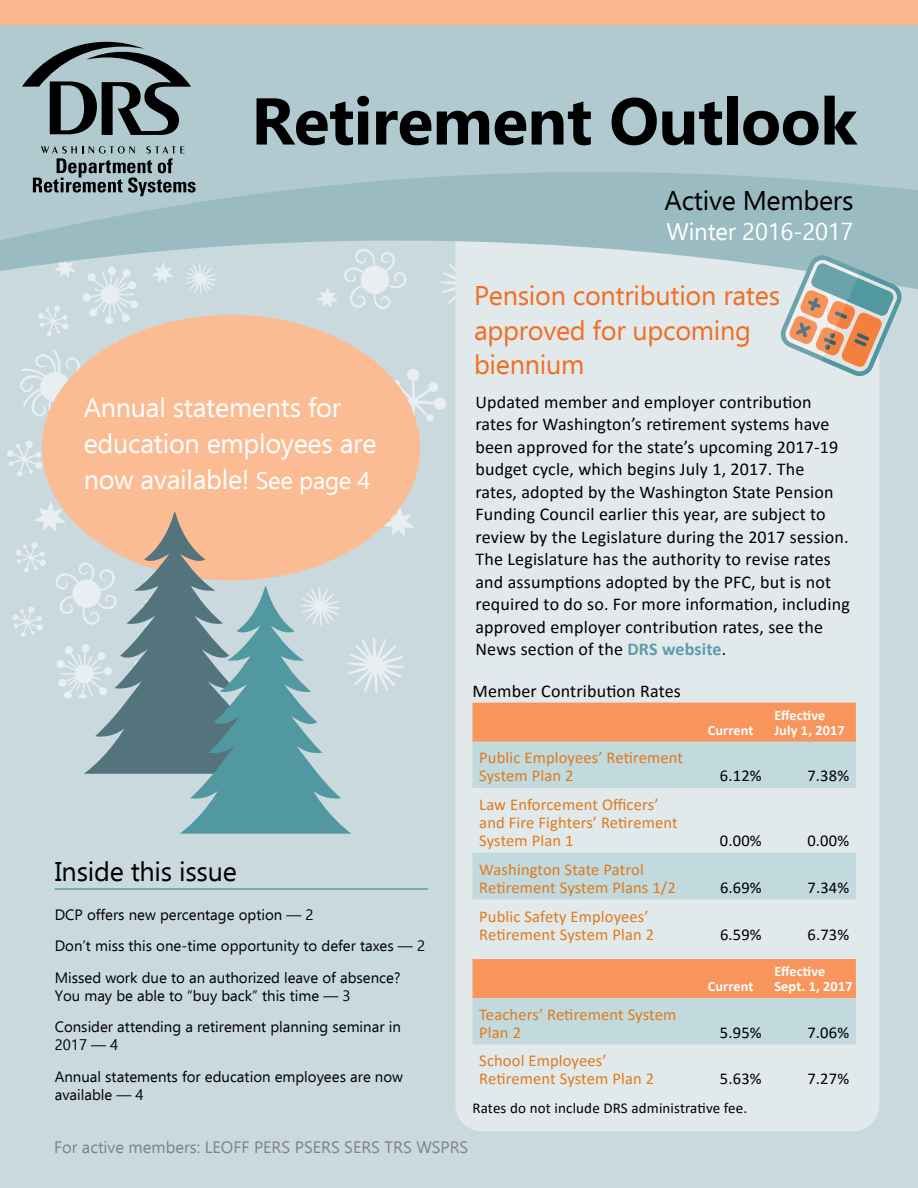
<style>
.page{position:relative;width:918px;height:1188px;background:#c9d9dd}
.page>*{position:absolute;margin:0;border:0;box-sizing:border-box;transform-origin:0 0}
.t1{font:700 66px "Ebrima";letter-spacing:-.01em;color:#000}
.t2{font:27px/36px "Ebrima";letter-spacing:-.01em;color:#fff}
.t3{font:27px/34.5px "Ebrima";letter-spacing:-.01em;color:#f36d23}
.t4{font:27px "Ebrima";letter-spacing:-.01em;color:#000}
.t5{font:24px "Ebrima";letter-spacing:-.01em;color:#fff}
.t6{font:18px/22.5px "Calibri";letter-spacing:.01em;color:#000}
.t7{font:16.5px/18px "Calibri";letter-spacing:.01em;color:#df7a1c}
.t8{font:16.5px "Calibri";letter-spacing:.01em;color:#000}
.t9{font:16.5px "Ebrima";color:#808285}
.t10{font:15px/31.5px "Ebrima";color:#000}
.t11{font:15px "Calibri";letter-spacing:.01em;color:#000}
.t12{font:700 14.25px/15px "Calibri";letter-spacing:.01em;color:#fff}
.s1{font-size:24px}
.s2{font-weight:700;color:#5e9caa}
</style>
<div class="page">
<svg style="left:442px;top:292px;width:13px;height:12px"></svg>
<svg style="left:389px;top:369px;width:57px;height:62px"></svg>
<svg style="left:385px;top:505px;width:30px;height:31px"></svg>
<svg style="left:57px;top:645px;width:27px;height:53px"></svg>
<svg style="left:55px;top:563px;width:29px;height:56px"></svg>
<svg style="left:350px;top:292px;width:41px;height:17px"></svg>
<svg style="left:316px;top:292px;width:22px;height:15px"></svg>
<svg style="left:7px;top:441px;width:36px;height:36px"></svg>
<svg style="left:105px;top:338px;width:19px;height:11px"></svg>
<svg style="left:38px;top:306px;width:31px;height:30px"></svg>
<svg style="left:15px;top:542px;width:31px;height:31px"></svg>
<svg style="left:12px;top:607px;width:31px;height:30px"></svg>
<svg style="left:83px;top:292px;width:55px;height:32px"></svg>
<svg style="left:34px;top:501px;width:32px;height:31px"></svg>
<svg style="left:20px;top:349px;width:70px;height:74px"></svg>
<div style="left:0;top:0;width:918px;height:26px;background:#fbb78d"></div>
<div style="left:42px;top:315px;width:378px;height:266px;background:#fbbc93;border-radius:50%"></div>
<div style="left:455px;top:216px;width:424px;height:915px;background:#e2e9eb;border-radius:26px"></div>
<svg style="left:0;top:240px;width:918px;height:52px"></svg>
<svg style="left:0;top:25px;width:918px;height:215px;background:#aac5cb"></svg>
<svg style="left:84px;top:512px;width:182px;height:262px"></svg>
<svg style="left:134px;top:587px;width:270px;height:247px"></svg>
<svg style="left:779px;top:251px;width:124px;height:125px"></svg>
<svg style="left:22px;top:42px;width:169px;height:93px;background:#748588"></svg>
<svg style="left:33px;top:146px;width:163px;height:50px;background:#84979b"></svg>
<hr style="left:55px;top:888px;width:373px;height:2px;background:#5e9caa">
<div style="left:472px;top:703px;width:384px;height:39px;background:#f7955d"></div>
<svg style="left:472px;top:742px;width:384px;height:158px;fill:#c2d9dd"></svg>
<svg style="left:472px;top:959px;width:384px;height:85px;background:#dabaa3"></svg>
<h1 class="t1" style="left:251px;top:72px;width:607px">Retirement Outlook</h1>
<h2 class="t4" style="left:665px;top:182px;width:190px">Active Members</h2>
<h3 class="t5" style="left:667px;top:214px;width:188px">Winter 2016-2017</h3>
<h2 class="t2" style="left:84px;top:389px;width:294px">Annual statements for education employees are now available! <span class="s1">See page 4</span></h2>
<h2 class="t4" style="left:55px;top:853px;width:184px">Inside this issue</h2>
<p class="t10" style="left:55px;top:898px;width:372px">DCP offers new percentage option — 2<br>Don’t miss this one-time opportunity to defer taxes — 2<br>Missed work due to an authorized leave of absence?</p>
<p class="t10" style="left:55px;top:979px;width:348px">You may be able to “buy back” this time — 3<br>Consider attending a retirement planning seminar in</p>
<p class="t10" style="left:55px;top:1029px;width:350px">2017 — 4<br>Annual statements for education employees are now</p>
<p class="t10" style="left:55px;top:1078px;width:90px">available — 4</p>
<h2 class="t3" style="left:474px;top:278px;width:308px">Pension contribution rates approved for upcoming biennium</h2>
<p class="t6" style="left:476px;top:390px;width:376px">Updated member and employer contribution rates for Washington’s retirement systems have been approved for the state’s upcoming 2017-19 budget cycle, which begins July 1, 2017. The rates, adopted by the Washington State Pension Funding Council earlier this year, are subject to review by the Legislature during the 2017 session.<br>The Legislature has the authority to revise rates and assumptions adopted by the PFC, but is not required to do so. For more information, including approved employer contribution rates, see the News section of the <span class="s2">DRS website</span>.</p>
<p class="t6" style="left:472px;top:679px;width:210px">Member Contribution Rates</p>
<p class="t12" style="left:708px;top:722px;width:47px">Current</p>
<p class="t12" style="left:774px;top:707px;width:72px">Effective<br>July 1, 2017</p>
<p class="t7" style="left:479px;top:748px;width:205px">Public Employees’ Retirement<br>System Plan 2</p>
<p class="t7" style="left:479px;top:795px;width:200px">Law Enforcement Officers’ and Fire Fighters’ Retirement<br>System Plan 1</p>
<p class="t7" style="left:479px;top:860px;width:198px">Washington State Patrol<br>Retirement System Plans 1/2</p>
<p class="t7" style="left:479px;top:907px;width:176px">Public Safety Employees’<br>Retirement System Plan 2</p>
<p class="t7" style="left:479px;top:1005px;width:199px">Teachers’ Retirement System<br>Plan 2</p>
<p class="t8" style="left:720px;top:764px;width:43px">6.12%</p>
<p class="t8" style="left:807px;top:764px;width:43px">7.38%</p>
<p class="t8" style="left:720px;top:829px;width:43px">0.00%</p>
<p class="t8" style="left:807px;top:829px;width:43px">0.00%</p>
<p class="t8" style="left:720px;top:876px;width:43px">6.69%</p>
<p class="t8" style="left:807px;top:876px;width:43px">7.34%</p>
<p class="t8" style="left:720px;top:923px;width:43px">6.59%</p>
<p class="t8" style="left:808px;top:923px;width:43px">6.73%</p>
<p class="t12" style="left:708px;top:979px;width:47px">Current</p>
<p class="t12" style="left:774px;top:964px;width:80px">Effective<br>Sept. 1, 2017</p>
<p class="t8" style="left:720px;top:1021px;width:43px">5.95%</p>
<p class="t8" style="left:807px;top:1021px;width:43px">7.06%</p>
<p class="t7" style="left:479px;top:1051px;width:176px">School Employees’<br>Retirement System Plan 2</p>
<p class="t8" style="left:720px;top:1067px;width:43px">5.63%</p>
<p class="t8" style="left:807px;top:1067px;width:43px">7.27%</p>
<p class="t11" style="left:472px;top:1098px;width:276px">Rates do not include DRS administrative fee.</p>
<p class="t9" style="left:54px;top:1136px;width:416px">For active members: LEOFF PERS PSERS SERS TRS WSPRS</p>
</div>
